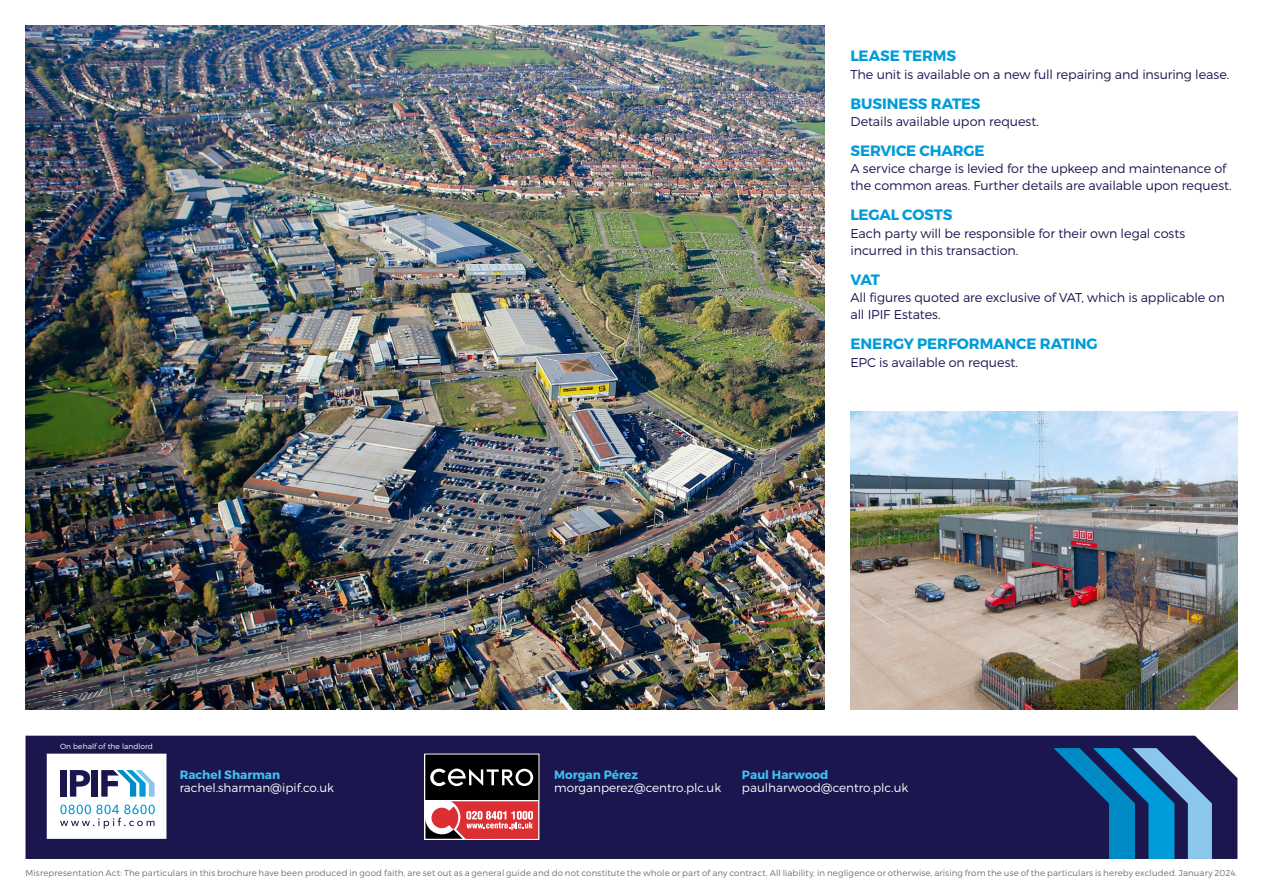
<style>
.page{position:relative;width:1263px;height:893px;background:#fff}
.page>*{position:absolute;margin:0;border:0;box-sizing:border-box;transform-origin:0 0}
.t1{font:700 15px "Montserrat";letter-spacing:-.01em;color:#009cda}
.t2{font:300 12.75px/17.2px "Montserrat";letter-spacing:-.005em;color:#1c164e}
.t3{font:300 12px "Montserrat";color:#fff}
.t4{font:700 12px "Montserrat";color:#41c0f0}
.t5{font:300 8.7px "Montserrat";letter-spacing:.015em;color:#706f6f}
.t6{font:300 7.5px "Montserrat";color:#fff}
</style>
<div class="page">
<img style="left:26px;top:26px;width:799px;height:683px">
<div style="left:26px;top:736px;width:1211px;height:123px;background:#1c164e"></div>
<div style="left:48px;top:754px;width:118px;height:84px;background:#fff"></div>
<div style="left:60px;top:770px;width:7px;height:27px;background:#1c164e"></div>
<div style="left:92px;top:770px;width:6px;height:27px;background:#1c164e"></div>
<svg style="left:70px;top:770px;width:20px;height:27px"></svg>
<svg style="left:101px;top:770px;width:54px;height:27px"></svg>
<svg style="left:60px;top:804px;width:95px;height:25px"></svg>
<div style="left:47px;top:754px;width:119px;height:85px;border:2px solid #fff"></div>
<svg style="left:426px;top:756px;width:111px;height:82px;background:#774243"></svg>
<div style="left:424px;top:754px;width:115px;height:86px;border:1px solid #fff"></div>
<svg style="left:1053px;top:748px;width:159px;height:111px;background:#23598f"></svg>
<img style="left:850px;top:412px;width:387px;height:297px">
<p class="t6" style="left:60px;top:742px;width:94px">On behalf of the landlord</p>
<p class="t4" style="left:180px;top:767px;width:102px">Rachel Sharman</p>
<p class="t3" style="left:180px;top:780px;width:156px">rachel.sharman@ipif.co.uk</p>
<p class="t1" style="left:850px;top:47px;width:107px">LEASE TERMS</p>
<p class="t2" style="left:850px;top:65px;width:380px">The unit is available on a new full repairing and insuring lease.</p>
<p class="t1" style="left:850px;top:94px;width:132px">BUSINESS RATES</p>
<p class="t2" style="left:850px;top:112px;width:190px">Details available upon request.</p>
<p class="t1" style="left:850px;top:141px;width:136px">SERVICE CHARGE</p>
<p class="t2" style="left:850px;top:160px;width:383px">A service charge is levied for the upkeep and maintenance of the common areas. Further details are available upon request.</p>
<p class="t1" style="left:850px;top:206px;width:104px">LEGAL COSTS</p>
<p class="t2" style="left:850px;top:224px;width:336px">Each party will be responsible for their own legal costs incurred in this transaction.</p>
<p class="t1" style="left:850px;top:270px;width:31px">VAT</p>
<p class="t2" style="left:850px;top:289px;width:376px">All figures quoted are exclusive of VAT, which is applicable on all IPIF Estates.</p>
<p class="t1" style="left:850px;top:335px;width:249px">ENERGY PERFORMANCE RATING</p>
<p class="t2" style="left:850px;top:353px;width:169px">EPC is available on request.</p>
<p class="t4" style="left:554px;top:767px;width:85px">Morgan Pérez</p>
<p class="t3" style="left:554px;top:780px;width:169px">morganperez@centro.plc.uk</p>
<p class="t4" style="left:742px;top:767px;width:88px">Paul Harwood</p>
<p class="t3" style="left:742px;top:780px;width:168px">paulharwood@centro.plc.uk</p>
<p class="t5" style="left:26px;top:867px;width:1213px">Misrepresentation Act: The particulars in this brochure have been produced in good faith, are set out as a general guide and do not constitute the whole or part of any contract. All liability, in negligence or otherwise, arising from the use of the particulars is hereby excluded. January 2024.</p>
</div>
